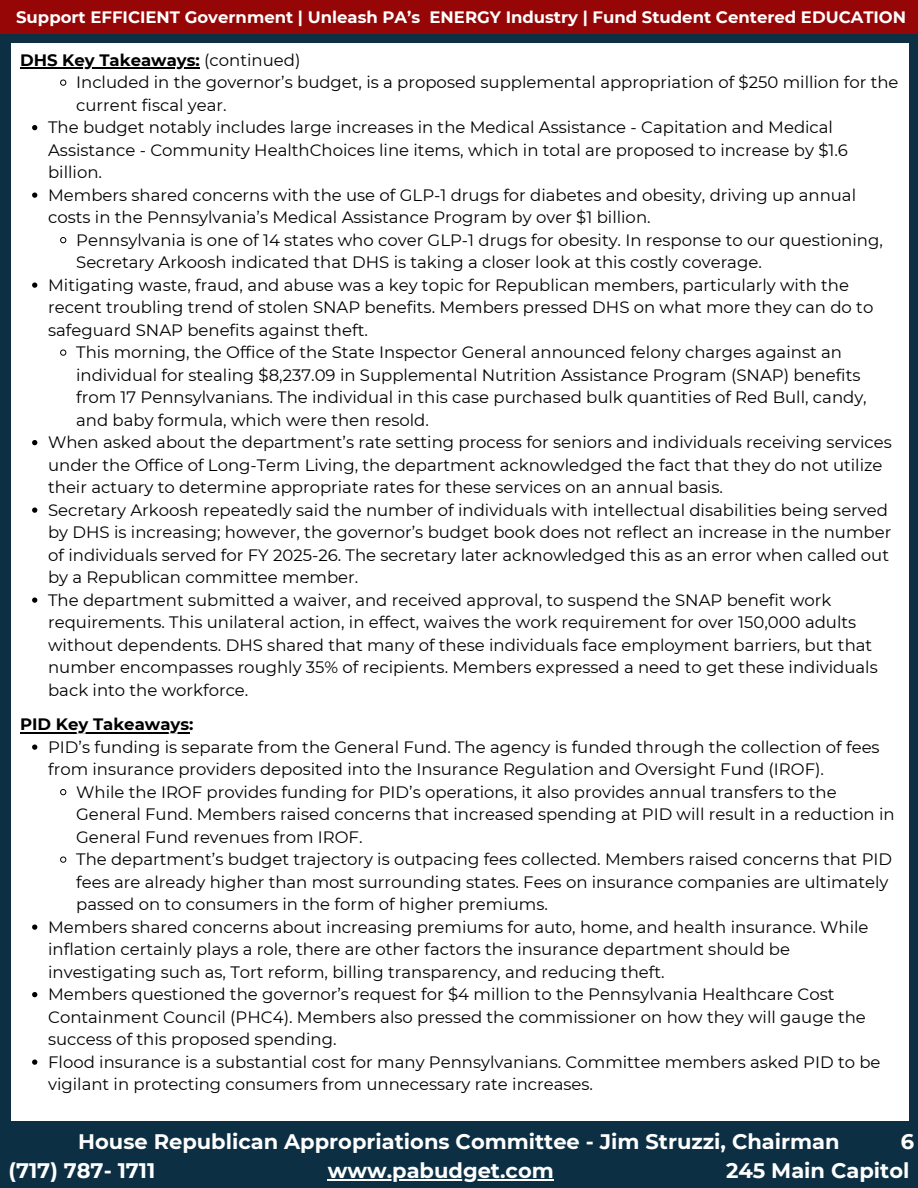
<style>
.page{position:relative;width:918px;height:1188px;background:#0c2f43}
.page>*{position:absolute;margin:0;border:0;box-sizing:border-box;transform-origin:0 0}
.t1{font:700 21px/29.2px "Montserrat";color:#fff}
.t2{font:16.5px/22.5px "Montserrat";color:#000}
.t3{font:700 16.5px "Montserrat";color:#fff}
.t4{font:700 16.5px "Montserrat";color:#000}
.s1{font-weight:400}
</style>
<div class="page">
<div style="left:11px;top:43px;width:898px;height:1078px;background:#fff"></div>
<div style="left:0;top:0;width:918px;height:34px;background:#970607"></div>
<hr style="left:328px;top:1179px;width:226px;height:1px;background:#fff">
<hr style="left:20px;top:67px;width:180px;height:2px;background:#000">
<svg style="left:60px;top:79px;width:7px;height:7px"></svg>
<svg style="left:32px;top:125px;width:5px;height:5px"></svg>
<svg style="left:32px;top:193px;width:5px;height:5px"></svg>
<svg style="left:60px;top:237px;width:7px;height:7px"></svg>
<svg style="left:32px;top:283px;width:5px;height:5px"></svg>
<svg style="left:60px;top:349px;width:7px;height:7px"></svg>
<svg style="left:32px;top:440px;width:5px;height:5px"></svg>
<svg style="left:32px;top:508px;width:5px;height:5px"></svg>
<svg style="left:32px;top:598px;width:5px;height:5px"></svg>
<hr style="left:20px;top:732px;width:169px;height:1px;background:#000">
<svg style="left:32px;top:745px;width:5px;height:5px"></svg>
<svg style="left:60px;top:789px;width:7px;height:7px"></svg>
<svg style="left:60px;top:856px;width:7px;height:7px"></svg>
<svg style="left:32px;top:925px;width:5px;height:5px"></svg>
<svg style="left:32px;top:992px;width:5px;height:5px"></svg>
<svg style="left:32px;top:1060px;width:5px;height:5px"></svg>
<h2 class="t3" style="left:16px;top:7px;width:892px">Support EFFICIENT Government | Unleash PA’s ENERGY Industry | Fund Student Centered EDUCATION</h2>
<p class="t4" style="left:20px;top:50px;width:282px">DHS Key Takeaways: <span class="s1">(continued)</span></p>
<p class="t2" style="left:76px;top:71px;width:824px">Included in the governor’s budget, is a proposed supplemental appropriation of $250 million for the current fiscal year.</p>
<p class="t2" style="left:48px;top:116px;width:801px">The budget notably includes large increases in the Medical Assistance - Capitation and Medical<br>Assistance - Community HealthChoices line items, which in total are proposed to increase by $1.6 billion.</p>
<p class="t2" style="left:48px;top:184px;width:809px">Members shared concerns with the use of GLP-1 drugs for diabetes and obesity, driving up annual costs in the Pennsylvania’s Medical Assistance Program by over $1 billion.</p>
<p class="t2" style="left:76px;top:229px;width:808px">Pennsylvania is one of 14 states who cover GLP-1 drugs for obesity. In response to our questioning,<br>Secretary Arkoosh indicated that DHS is taking a closer look at this costly coverage.</p>
<p class="t2" style="left:48px;top:274px;width:827px">Mitigating waste, fraud, and abuse was a key topic for Republican members, particularly with the recent troubling trend of stolen SNAP benefits. Members pressed DHS on what more they can do to safeguard SNAP benefits against theft.</p>
<p class="t2" style="left:76px;top:341px;width:792px">This morning, the Office of the State Inspector General announced felony charges against an individual for stealing $8,237.09 in Supplemental Nutrition Assistance Program (SNAP) benefits from 17 Pennsylvanians. The individual in this case purchased bulk quantities of Red Bull, candy, and baby formula, which were then resold.</p>
<p class="t2" style="left:48px;top:431px;width:845px">When asked about the department’s rate setting process for seniors and individuals receiving services under the Office of Long-Term Living, the department acknowledged the fact that they do not utilize their actuary to determine appropriate rates for these services on an annual basis.</p>
<p class="t2" style="left:48px;top:499px;width:845px">Secretary Arkoosh repeatedly said the number of individuals with intellectual disabilities being served by DHS is increasing; however, the governor’s budget book does not reflect an increase in the number of individuals served for FY 2025-26. The secretary later acknowledged this as an error when called out by a Republican committee member.</p>
<h2 class="t2" style="left:48px;top:589px;width:831px">The department submitted a waiver, and received approval, to suspend the SNAP benefit work requirements. This unilateral action, in effect, waives the work requirement for over 150,000 adults without dependents. DHS shared that many of these individuals face employment barriers, but that number encompasses roughly 35% of recipients. Members expressed a need to get these individuals back into the workforce.</h2>
<p class="t4" style="left:20px;top:714px;width:175px">PID Key Takeaways:</p>
<p class="t2" style="left:48px;top:736px;width:833px">PID’s funding is separate from the General Fund. The agency is funded through the collection of fees from insurance providers deposited into the Insurance Regulation and Oversight Fund (IROF).</p>
<p class="t2" style="left:76px;top:781px;width:820px">While the IROF provides funding for PID’s operations, it also provides annual transfers to the<br>General Fund. Members raised concerns that increased spending at PID will result in a reduction in<br>General Fund revenues from IROF.</p>
<p class="t2" style="left:76px;top:848px;width:817px">The department’s budget trajectory is outpacing fees collected. Members raised concerns that PID fees are already higher than most surrounding states. Fees on insurance companies are ultimately passed on to consumers in the form of higher premiums.</p>
<p class="t2" style="left:48px;top:916px;width:822px">Members shared concerns about increasing premiums for auto, home, and health insurance. While inflation certainly plays a role, there are other factors the insurance department should be investigating such as, Tort reform, billing transparency, and reducing theft.</p>
<p class="t2" style="left:48px;top:983px;width:819px">Members questioned the governor’s request for $4 million to the Pennsylvania Healthcare Cost<br>Containment Council (PHC4). Members also pressed the commissioner on how they will gauge the success of this proposed spending.</p>
<h1 class="t2" style="left:48px;top:1051px;width:834px">Flood insurance is a substantial cost for many Pennsylvanians. Committee members asked PID to be vigilant in protecting consumers from unnecessary rate increases.</h1>
<p class="t1" style="left:9px;top:1127px;width:833px;text-indent:70px">House Republican Appropriations Committee - Jim Struzzi, Chairman (717) 787- 1711</p>
<p class="t1" style="left:901px;top:1127px;width:15px">6</p>
<p class="t1" style="left:328px;top:1156px;width:228px">www.pabudget.com</p>
<p class="t1" style="left:726px;top:1156px;width:185px">245 Main Capitol</p>
</div>
